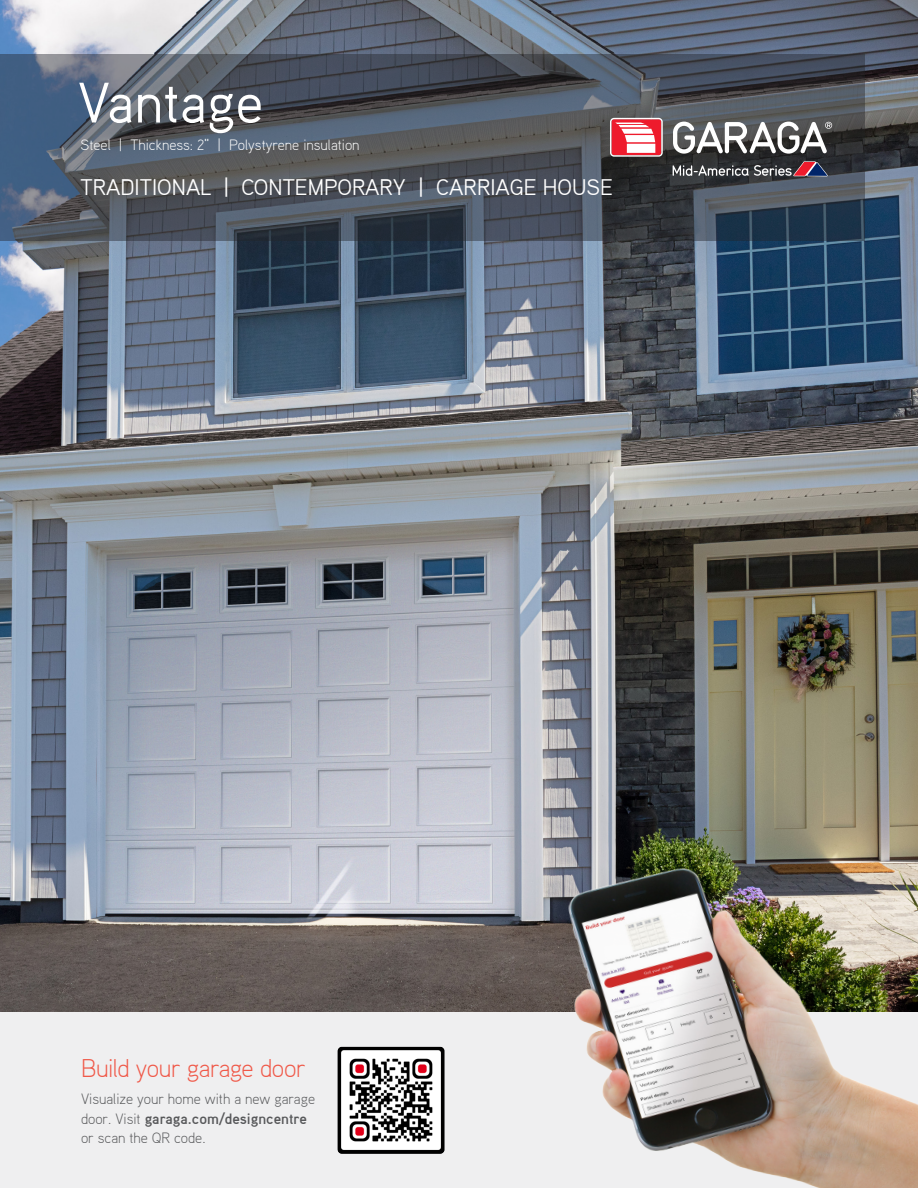
<style>
.page{position:relative;width:918px;height:1188px;background:#fff}
.page>*{position:absolute;margin:0;border:0;box-sizing:border-box;transform-origin:0 0}
.t1{font:57px "Aaux";letter-spacing:.01em;color:#fff}
.t2{font:300 25.5px "Aaux";letter-spacing:-.02em;color:#f05949}
.t3{font:22.5px "Aaux";color:#fff}
.t4{font:300 14.85px/19.5px "Aaux";color:#57585a}
.t5{font:300 14.85px "Aaux";color:#fff}
.s1{font-weight:700}
</style>
<div class="page">
<img style="left:0;top:0;width:918px;height:1012px">
<svg style="left:0;top:54px;width:865px;height:187px;background:#49515c"></svg>
<svg style="left:610px;top:118px;width:53px;height:39px"></svg>
<svg style="left:673px;top:161px;width:155px;height:15px;background:#5f555c"></svg>
<svg style="left:673px;top:122px;width:159px;height:32px"></svg>
<div style="left:0;top:1012px;width:918px;height:176px;background:#efeff0"></div>
<img style="left:545px;top:850px;width:373px;height:338px">
<img style="left:338px;top:1047px;width:107px;height:107px">
<p class="t1" style="left:78px;top:67px;width:187px">Vantage</p>
<p class="t5" style="left:81px;top:136px;width:280px">Steel | Thickness: 2” | Polystyrene insulation</p>
<p class="t3" style="left:81px;top:173px;width:534px">TRADITIONAL | CONTEMPORARY | CARRIAGE HOUSE</p>
<p class="t2" style="left:81px;top:1053px;width:226px">Build your garage door</p>
<p class="t4" style="left:81px;top:1089px;width:236px">Visualize your home with a new garage door. Visit <span class="s1">garaga.com/designcentre </span>or scan the QR code.</p>
</div>
